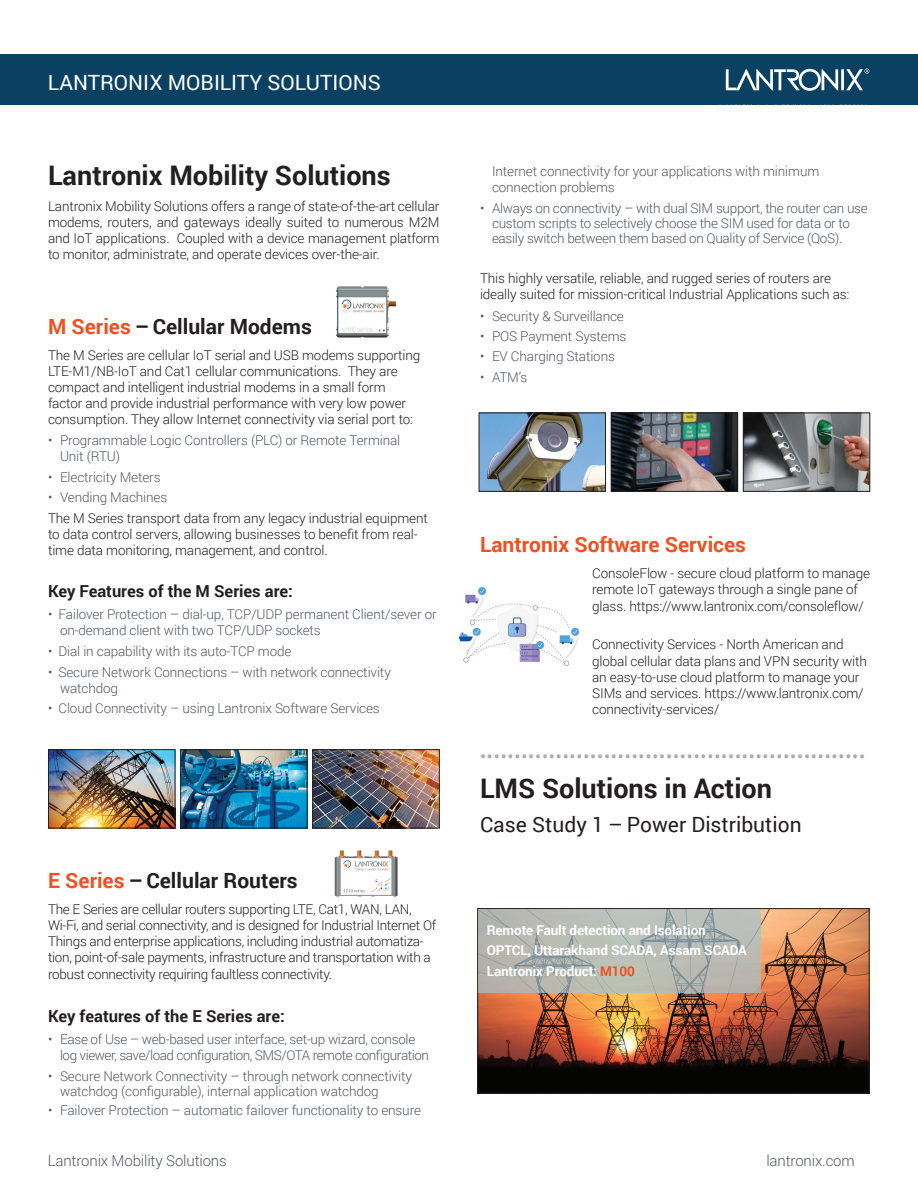
<style>
.page{position:relative;width:918px;height:1188px;background:#fff}
.page>*{position:absolute;margin:0;border:0;box-sizing:border-box;transform-origin:0 0}
._1__LAN_HL_17_a___8{font:700 27px "Roboto";color:#231f20}
._2__LAN_Sub2_14_14{font:700 21px "Roboto";color:#231f20}
._2__LAN_Sub2_14_14-2{font:21px "Roboto";color:#231f20}
._1__LAN_HL_17_a___8-2{font:21px "Roboto";color:#fff}
._2__LAN_Sub2_14_14-3{font:700 21px "Roboto";color:#f05022}
._2__LAN_Sub2_14_14-4{font:18px "Roboto";color:#abacb0}
._2__LAN_Sub3_11_11{font:700 16.5px "Roboto";color:#231f20}
._4__LAN_light_font{font:300 15px "Roboto";letter-spacing:-.01em;color:#535860}
._3__LAN_Copy1__9_a{font:300 13.5px/16.2px "Roboto";letter-spacing:-.01em;color:#231f20}
._4__LAN_bullets_9_a{font:300 13.5px/16.2px "Roboto";letter-spacing:-.01em;color:#535860}
._4__LAN_bullets_9_a-2{font:300 13.5px/16.2px "Roboto";letter-spacing:-.035em;color:#535860}
._3__LAN_Copy1__9_a-2{font:700 13.5px "Roboto";letter-spacing:-.01em;color:#fff}
.s1{color:#f05022}
</style>
<div class="page">
<img style="left:334px;top:850px;width:64px;height:47px">
<img style="left:480px;top:910px;width:387px;height:181px">
<div style="left:478px;top:908px;width:391px;height:185px;border:1px solid #231f20"></div>
<div style="left:0;top:54px;width:918px;height:51px;background:#0a4162"></div>
<svg style="left:719px;top:104px;width:49px;height:1px"></svg>
<svg style="left:775px;top:104px;width:35px;height:1px"></svg>
<svg style="left:840px;top:104px;width:27px;height:1px"></svg>
<svg style="left:478px;top:909px;width:283px;height:83px;background:#b3b7b1"></svg>
<img style="left:481px;top:415px;width:123px;height:75px">
<div style="left:479px;top:413px;width:127px;height:79px;border:1px solid #231f20"></div>
<img style="left:613px;top:415px;width:123px;height:75px">
<div style="left:611px;top:413px;width:127px;height:79px;border:1px solid #231f20"></div>
<img style="left:745px;top:415px;width:123px;height:75px">
<div style="left:743px;top:413px;width:127px;height:79px;border:1px solid #231f20"></div>
<img style="left:50px;top:751px;width:123px;height:75px">
<div style="left:48px;top:749px;width:127px;height:79px;border:1px solid #231f20"></div>
<img style="left:182px;top:751px;width:123px;height:75px">
<div style="left:180px;top:749px;width:127px;height:79px;border:1px solid #231f20"></div>
<img style="left:315px;top:751px;width:123px;height:75px">
<div style="left:313px;top:749px;width:127px;height:79px;border:1px solid #231f20"></div>
<img style="left:336px;top:286px;width:61px;height:52px">
<svg style="left:725px;top:68px;width:145px;height:23px"></svg>
<img style="left:458px;top:587px;width:121px;height:79px">
<p class="_1__LAN_HL_17_a___8-2" style="left:48px;top:68px;width:334px">LANTRONIX MOBILITY SOLUTIONS</p>
<p class="_1__LAN_HL_17_a___8" style="left:48px;top:156px;width:344px">Lantronix Mobility Solutions</p>
<p class="_3__LAN_Copy1__9_a" style="left:48px;top:197px;width:393px;text-align:justify">Lantronix Mobility Solutions offers a range of state-of-the-art cellular modems, routers, and gateways ideally suited to numerous M2M and IoT applications. Coupled with a device management platform to monitor, administrate, and operate devices over-the-air.</p>
<p class="_2__LAN_Sub2_14_14" style="left:48px;top:311px;width:265px"><span class="s1">M Series</span> – Cellular Modems</p>
<p class="_3__LAN_Copy1__9_a" style="left:48px;top:346px;width:374px">The M Series are cellular IoT serial and USB modems supporting LTE-M1/NB-IoT and Cat1 cellular communications. They are compact and intelligent industrial modems in a small form factor and provide industrial performance with very low power consumption. They allow Internet connectivity via serial port to:</p>
<p class="_4__LAN_bullets_9_a" style="left:60px;top:432px;width:342px;text-indent:-12px">• Programmable Logic Controllers (PLC) or Remote Terminal<br>Unit (RTU)</p>
<p class="_4__LAN_bullets_9_a" style="left:48px;top:468px;width:114px">• Electricity Meters</p>
<p class="_4__LAN_bullets_9_a" style="left:48px;top:489px;width:121px">• Vending Machines</p>
<p class="_3__LAN_Copy1__9_a" style="left:48px;top:509px;width:381px">The M Series transport data from any legacy industrial equipment to data control servers, allowing businesses to benefit from real&shy;time data monitoring, management, and control.</p>
<p class="_2__LAN_Sub3_11_11" style="left:48px;top:579px;width:246px">Key Features of the M Series are:</p>
<p class="_4__LAN_bullets_9_a" style="left:60px;top:606px;width:378px;text-indent:-12px">• Failover Protection – dial-up, TCP/UDP permanent Client/sever or on-demand client with two TCP/UDP sockets</p>
<p class="_4__LAN_bullets_9_a" style="left:48px;top:643px;width:245px">• Dial in capability with its auto-TCP mode</p>
<p class="_4__LAN_bullets_9_a" style="left:60px;top:663px;width:332px;text-indent:-12px">• Secure Network Connections – with network connectivity watchdog</p>
<p class="_4__LAN_bullets_9_a" style="left:48px;top:700px;width:333px">• Cloud Connectivity – using Lantronix Software Services</p>
<p class="_2__LAN_Sub2_14_14" style="left:48px;top:866px;width:251px"><span class="s1">E Series</span> – Cellular Routers</p>
<p class="_3__LAN_Copy1__9_a" style="left:48px;top:900px;width:390px">The E Series are cellular routers supporting LTE, Cat1, WAN, LAN, Wi-Fi, and serial connectivity, and is designed for Industrial Internet Of Things and enterprise applications, including industrial automatiza&shy;tion, point-of-sale payments, infrastructure and transportation with a robust connectivity requiring faultless connectivity.</p>
<p class="_2__LAN_Sub3_11_11" style="left:48px;top:1004px;width:238px">Key features of the E Series are:</p>
<p class="_4__LAN_bullets_9_a-2" style="left:60px;top:1031px;width:371px;text-indent:-12px">• Ease of Use – web-based user interface, set-up wizard, console log viewer, save/load configuration, SMS/OTA remote configuration</p>
<p class="_4__LAN_bullets_9_a" style="left:60px;top:1068px;width:353px;line-height:15px;text-indent:-12px">• Secure Network Connectivity – through network connectivity watchdog (configurable), internal application watchdog</p>
<p class="_4__LAN_bullets_9_a" style="left:48px;top:1102px;width:374px">• Failover Protection – automatic failover functionality to ensure</p>
<p class="_4__LAN_bullets_9_a" style="left:492px;top:163px;width:329px">Internet connectivity for your applications with minimum connection problems</p>
<p class="_4__LAN_bullets_9_a" style="left:492px;top:200px;width:377px;line-height:15px;text-indent:-12px">• Always on connectivity – with dual SIM support, the router can use custom scripts to selectively choose the SIM used for data or to easily switch between them based on Quality of Service (QoS).</p>
<p class="_3__LAN_Copy1__9_a" style="left:480px;top:269px;width:371px">This highly versatile, reliable, and rugged series of routers are ideally suited for mission-critical Industrial Applications such as:</p>
<p class="_4__LAN_bullets_9_a" style="left:480px;top:307px;width:145px">• Security &amp; Surveillance</p>
<p class="_4__LAN_bullets_9_a" style="left:480px;top:328px;width:148px">• POS Payment Systems</p>
<p class="_4__LAN_bullets_9_a" style="left:480px;top:348px;width:136px">• EV Charging Stations</p>
<p class="_4__LAN_bullets_9_a" style="left:480px;top:368px;width:49px">• ATM’s</p>
<p class="_2__LAN_Sub2_14_14-3" style="left:480px;top:530px;width:268px">Lantronix Software Services</p>
<p class="_3__LAN_Copy1__9_a" style="left:592px;top:565px;width:279px">ConsoleFlow - secure cloud platform to manage remote IoT gateways through a single pane of glass. https://www.lantronix.com/consoleflow/</p>
<p class="_3__LAN_Copy1__9_a" style="left:592px;top:636px;width:276px">Connectivity Services - North American and global cellular data plans and VPN security with an easy-to-use cloud platform to manage your SIMs and services. https://www.lantronix.com/ connectivity-services/</p>
<p class="_2__LAN_Sub2_14_14-4" style="left:480px;top:744px;width:387px">••••••••••••••••••••••••••••••••••••••••••••••••••••••••</p>
<p class="_1__LAN_HL_17_a___8" style="left:480px;top:769px;width:294px">LMS Solutions in Action</p>
<p class="_2__LAN_Sub2_14_14-2" style="left:480px;top:810px;width:323px">Case Study 1 – Power Distribution</p>
<p class="_3__LAN_Copy1__9_a-2" style="left:487px;top:920px;width:221px">Remote Fault detection and Isolation</p>
<p class="_3__LAN_Copy1__9_a-2" style="left:487px;top:941px;width:262px">OPTCL, Uttarakhand SCADA, Assam SCADA</p>
<p class="_3__LAN_Copy1__9_a-2" style="left:487px;top:961px;width:150px">Lantronix Product: <span class="s1">M100</span></p>
<p class="_4__LAN_light_font" style="left:48px;top:1150px;width:181px">Lantronix Mobility Solutions</p>
<p class="_4__LAN_light_font" style="left:766px;top:1150px;width:90px">lantronix.com</p>
</div>
